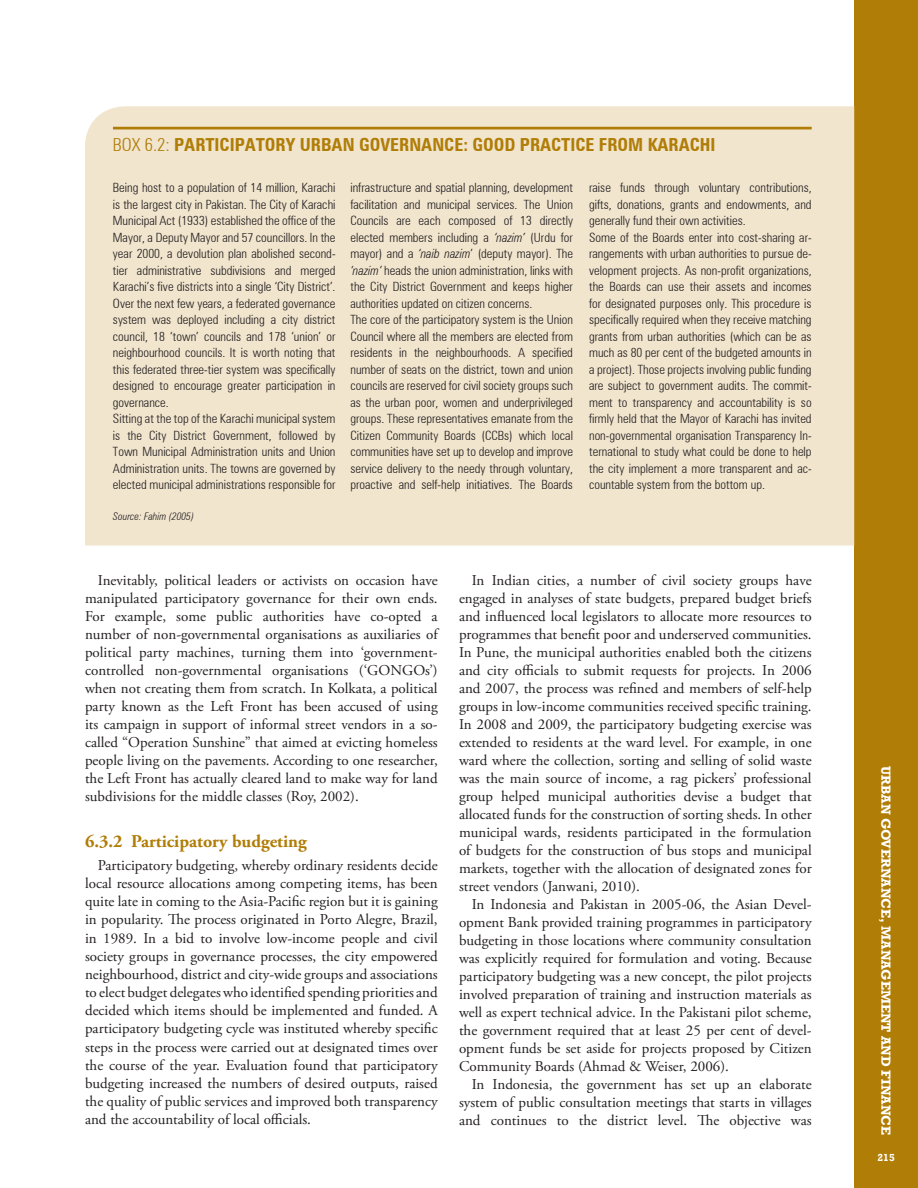
<style>
.page{position:relative;width:918px;height:1188px;background:#fff}
.page>*{position:absolute;margin:0;border:0;box-sizing:border-box;transform-origin:0 0}
.t1{font:700 condensed 18px "Zurich BT";color:#b07d06}
.t2{font:700 18px "Adobe Garamond Pro";color:#b07d06}
.t3{font:15px/18px "Adobe Garamond Pro";color:#231f20;text-align:justify}
.t4{font:700 13.5px "Rockwell";color:#fff}
.t5{font:300 condensed 12.75px/16.5px "Zurich BT";color:#231f20}
.t6{font:italic 300 condensed 10.5px "Zurich BT";color:#231f20}
.t7{font:700 10.5px "Rockwell";color:#fff}
.s1{font-weight:300}
.s2{font-style:italic}
</style>
<div class="page">
<div style="left:854px;top:0;width:64px;height:1188px;background:#b07d06"></div>
<div style="left:85px;top:106px;width:769px;height:440px;background:#f1e5ce"></div>
<hr style="left:113px;top:127px;width:699px;height:2px;background:#b07d06">
<p class="t1" style="left:113px;top:133px;width:595px"><span class="s1">BOX 6.2:</span> PARTICIPATORY URBAN GOVERNANCE: GOO D PRACTICE FROM KARACHI</p>
<p class="t5" style="left:113px;top:179px;width:224px">Being host to a population of 14 million, Karachi is the largest city in Pakistan. The City of Karachi Municipal Act (1933) established the office of the Mayor, a Deputy Mayor and 57 councillors. In the year 2000, a devolution plan abolished second&shy;tier administrative subdivisions and merged Karachi’s five districts into a single ‘City District’.<br>Over the next few years, a federated governance system was deployed including a city district council, 18 ‘town’ councils and 178 ‘union’ or neighbourhood councils. It is worth noting that this federated three-tier system was specifically designed to encourage greater participation in governance.<br>Sitting at the top of the Karachi municipal system is the City District Government, followed by Town Municipal Administration units and Union Administration units. The towns are governed by elected municipal administrations responsible for</p>
<p class="t5" style="left:350px;top:179px;width:224px">infrastructure and spatial planning, development facilitation and municipal services. The Union Councils are each composed of 13 directly elected members including a <span class="s2">‘nazim’</span> (Urdu for mayor) and a <span class="s2">‘naib nazim</span>’ (deputy mayor). The <span class="s2">‘nazim’</span> heads the union administration, links with the City District Government and keeps higher authorities updated on citizen concerns.<br>The core of the participatory system is the Union Council where all the members are elected from residents in the neighbourhoods. A specified number of seats on the district, town and union councils are reserved for civil society groups such as the urban poor, women and underprivileged groups. These representatives emanate from the Citizen Community Boards (CCBs) which local communities have set up to develop and improve service delivery to the needy through voluntary, proactive and self-help initiatives. The Boards</p>
<p class="t5" style="left:589px;top:179px;width:224px">raise funds through voluntary contributions, gifts, donations, grants and endowments, and generally fund their own activities.<br>Some of the Boards enter into cost-sharing ar&shy;rangements with urban authorities to pursue de&shy;velopment projects. As non-profit organizations, the Boards can use their assets and incomes for designated purposes only. This procedure is specifically required when they receive matching grants from urban authorities (which can be as much as 80 per cent of the budgeted amounts in a project). Those projects involving public funding are subject to government audits. The commit&shy;ment to transparency and accountability is so firmly held that the Mayor of Karachi has invited non-governmental organisation Transparency In&shy;ternational to study what could be done to help the city implement a more transparent and ac&shy;countable system from the bottom up.</p>
<p class="t6" style="left:113px;top:510px;width:83px">Source: Fahim (2005)</p>
<p class="t3" style="left:85px;top:572px;width:354px;text-indent:13px">Inevitably, political leaders or activists on occasion have manipulated participatory governance for their own ends.<br>For example, some public authorities have co-opted a number of non-governmental organisations as auxiliaries of political party machines, turning them into ‘government&shy;controlled non-governmental organisations (‘GONGOs’) when not creating them from scratch. In Kolkata, a political party known as the Left Front has been accused of using its campaign in support of informal street vendors in a so&shy;called “Operation Sunshine” that aimed at evicting homeless people living on the pavements. According to one researcher, the Left Front has actually cleared land to make way for land subdivisions for the middle classes (Roy, 2002).</p>
<p class="t2" style="left:85px;top:831px;width:223px">6.3.2 Participatory budgeting</p>
<p class="t3" style="left:85px;top:857px;width:354px;text-indent:13px">Participatory budgeting, whereby ordinary residents decide local resource allocations among competing items, has been quite late in coming to the Asia-Pacific region but it is gaining in popularity. The process originated in Porto Alegre, Brazil, in 1989. In a bid to involve low-income people and civil society groups in governance processes, the city empowered neighbourhood, district and city-wide groups and associations to elect budget delegates who identified spending priorities and decided which items should be implemented and funded. A participatory budgeting cycle was instituted whereby specific steps in the process were carried out at designated times over the course of the year. Evaluation found that participatory budgeting increased the numbers of desired outputs, raised the quality of public services and improved both transparency and the accountability of local officials.</p>
<p class="t3" style="left:459px;top:572px;width:354px;text-indent:13px">In Indian cities, a number of civil society groups have engaged in analyses of state budgets, prepared budget briefs and influenced local legislators to allocate more resources to programmes that benefit poor and underserved communities.<br>In Pune, the municipal authorities enabled both the citizens and city officials to submit requests for projects. In 2006 and 2007, the process was refined and members of self-help groups in low-income communities received specific training.<br>In 2008 and 2009, the participatory budgeting exercise was extended to residents at the ward level. For example, in one ward where the collection, sorting and selling of solid waste was the main source of income, a rag pickers’ professional group helped municipal authorities devise a budget that allocated funds for the construction of sorting sheds. In other municipal wards, residents participated in the formulation of budgets for the construction of bus stops and municipal markets, together with the allocation of designated zones for street vendors (Janwani, 2010).</p>
<p class="t3" style="left:459px;top:896px;width:354px;text-indent:13px">In Indonesia and Pakistan in 2005-06, the Asian Devel&shy;opment Bank provided training programmes in participatory budgeting in those locations where community consultation was explicitly required for formulation and voting. Because participatory budgeting was a new concept, the pilot projects involved preparation of training and instruction materials as well as expert technical advice. In the Pakistani pilot scheme, the government required that at least 25 per cent of devel&shy;opment funds be set aside for projects proposed by Citizen Community Boards (Ahmad &amp; Weiser, 2006).</p>
<p class="t3" style="left:459px;top:1076px;width:354px;text-indent:13px">In Indonesia, the government has set up an elaborate system of public consultation meetings that starts in villages and continues to the district level. The objective was</p>
<p class="t4" style="left:894px;top:766px;width:370px;rotate:90deg">Urban governance, management and finance</p>
<p class="t7" style="left:877px;top:1151px;width:19px">215</p>
</div>
